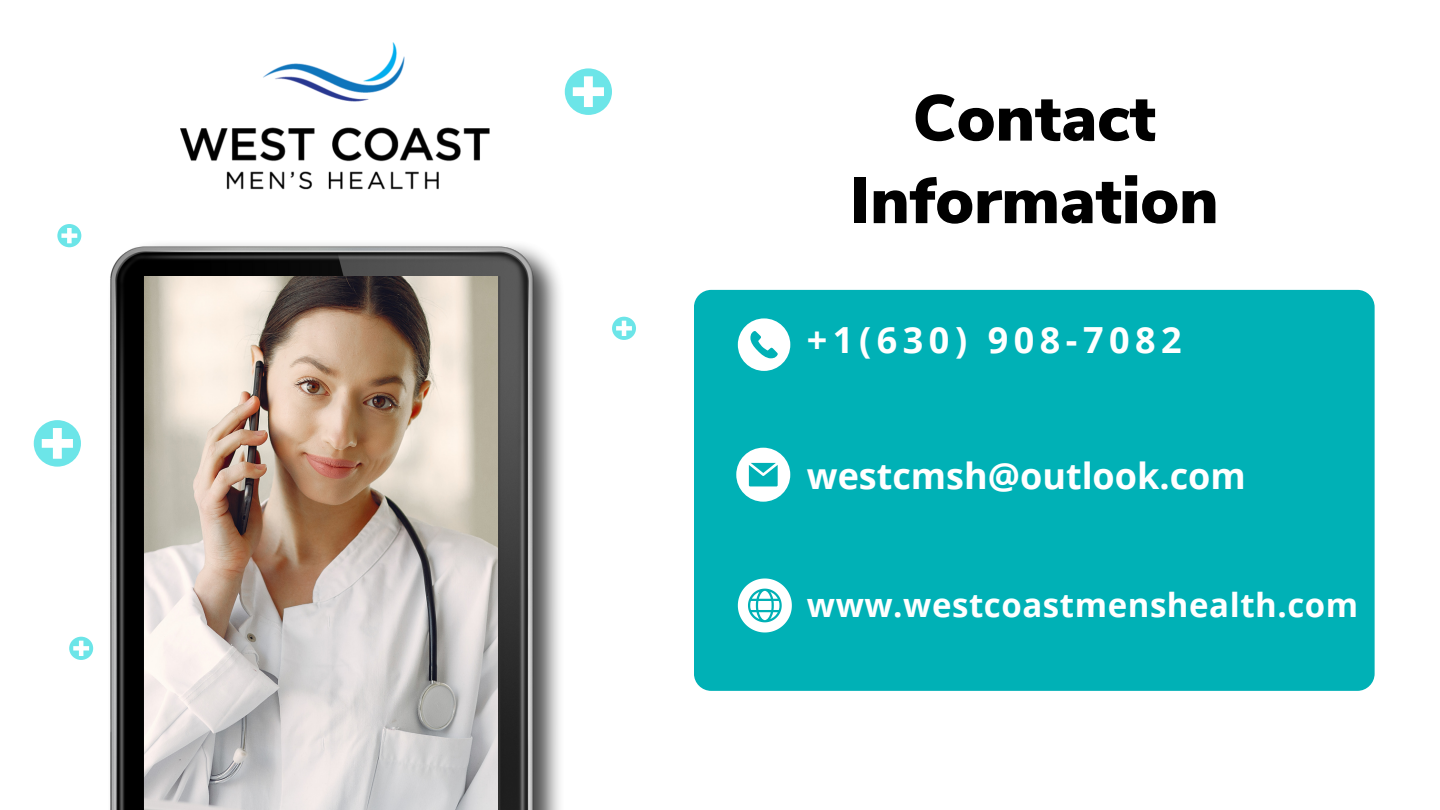
<style>
.page{position:relative;width:1440px;height:810px;background:#fff}
.page>*{position:absolute;margin:0;border:0;box-sizing:border-box;transform-origin:0 0}
.t1{font:900 65px "Nunito Sans";color:#000}
.t2{font:700 36px "Open Sans";color:#fff}
.t3{font:700 36px "Open Sans";letter-spacing:.155em;color:#fff}
.t4{font:700 33px "Open Sans";letter-spacing:.015em;color:#fff}
</style>
<div class="page">
<img style="left:110px;top:244px;width:450px;height:566px">
<img style="left:145px;top:276px;width:353px;height:534px">
<div style="left:694px;top:290px;width:680px;height:401px;background:#00b1b6;border-radius:17px"></div>
<svg style="left:738px;top:318px;width:52px;height:53px"></svg>
<svg style="left:565px;top:68px;width:47px;height:47px"></svg>
<svg style="left:57px;top:224px;width:24px;height:23px"></svg>
<svg style="left:34px;top:420px;width:47px;height:47px"></svg>
<svg style="left:69px;top:637px;width:24px;height:23px"></svg>
<svg style="left:612px;top:317px;width:24px;height:23px"></svg>
<svg style="left:736px;top:448px;width:54px;height:54px"></svg>
<svg style="left:738px;top:578px;width:54px;height:54px"></svg>
<img style="left:180px;top:42px;width:310px;height:148px">
<p class="t1" style="left:913px;top:75px;width:245px">Contact</p>
<p class="t1" style="left:850px;top:157px;width:370px">Information</p>
<p class="t3" style="left:807px;top:315px;width:376px">+1(630) 908-7082</p>
<p class="t2" style="left:807px;top:451px;width:441px">westcmsh@outlook.com</p>
<p class="t4" style="left:807px;top:582px;width:553px">www.westcoastmenshealth.com</p>
</div>
